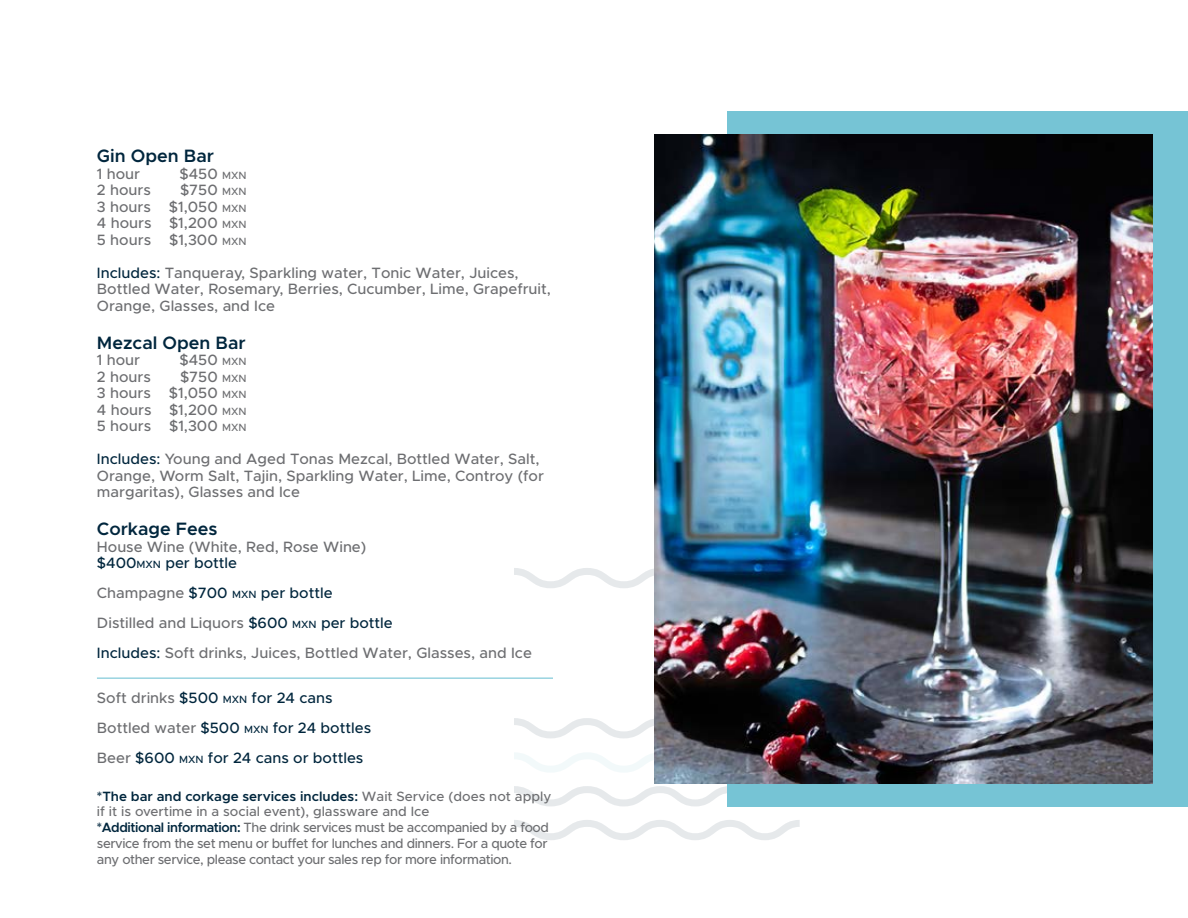
<style>
.page{position:relative;width:1188px;height:918px;background:#fff}
.page>*{position:absolute;margin:0;border:0;box-sizing:border-box;transform-origin:0 0}
.t1{font:600 18px "Metropolis";color:#00263d}
.t2{font:500 15px/16.5px "Metropolis";color:#6d6e71}
.t3{font:500 15px/30px "Metropolis";color:#00263d}
.t4{font:500 13.5px/15.8px "Metropolis";letter-spacing:-.03em;color:#6d6e71}
.s1{font-size:10.5px}
.s2{color:#00263d}
.s3{font-size:10.5px;color:#00263d}
.s4{color:#6d6e71}
.s5{font-weight:600;color:#00263d}
</style>
<div class="page">
<svg style="left:514px;top:718px;width:140px;height:20px"></svg>
<svg style="left:514px;top:753px;width:140px;height:19px"></svg>
<svg style="left:514px;top:786px;width:213px;height:20px"></svg>
<svg style="left:514px;top:820px;width:286px;height:20px"></svg>
<svg style="left:514px;top:568px;width:140px;height:20px"></svg>
<div style="left:727px;top:111px;width:461px;height:696px;background:#76c4d5"></div>
<img style="left:654px;top:135px;width:498px;height:648px">
<hr style="left:97px;top:678px;width:456px;height:1px;background:#76c4d5">
<p class="t1" style="left:97px;top:145px;width:119px">Gin Open Bar</p>
<p class="t2" style="left:97px;top:165px;width:45px">1 hour</p>
<p class="t2" style="left:180px;top:165px;width:69px">$450 <span class="s1">MXN</span></p>
<p class="t2" style="left:97px;top:182px;width:56px">2 hours</p>
<p class="t2" style="left:97px;top:182px;width:151px;text-align:justify;text-indent:83px">$750 <span class="s1">MXN </span>3 hours $1,050 <span class="s1">MXN </span>4 hours $1,200 <span class="s1">MXN </span>5 hours $1,300 <span class="s1">MXN</span></p>
<p class="t2" style="left:97px;top:264px;width:456px"><span class="s2">Includes:</span> Tanqueray, Sparkling water, Tonic Water, Juices,<br>Bottled Water, Rosemary, Berries, Cucumber, Lime, Grapefruit,<br>Orange, Glasses, and Ice</p>
<p class="t1" style="left:97px;top:331px;width:150px">Mezcal Open Bar</p>
<p class="t2" style="left:97px;top:352px;width:45px">1 hour</p>
<p class="t2" style="left:180px;top:352px;width:69px">$450 <span class="s1">MXN</span></p>
<p class="t2" style="left:97px;top:368px;width:56px">2 hours</p>
<p class="t2" style="left:97px;top:368px;width:151px;text-align:justify;text-indent:83px">$750 <span class="s1">MXN </span>3 hours $1,050 <span class="s1">MXN </span>4 hours $1,200 <span class="s1">MXN </span>5 hours $1,300 <span class="s1">MXN</span></p>
<p class="t2" style="left:97px;top:451px;width:449px"><span class="s2">Includes:</span> Young and Aged Tonas Mezcal, Bottled Water, Salt,<br>Orange, Worm Salt, Tajin, Sparkling Water, Lime, Controy (for margaritas), Glasses and Ice</p>
<p class="t1" style="left:97px;top:518px;width:122px">Corkage Fees</p>
<p class="t2" style="left:97px;top:538px;width:271px">House Wine (White, Red, Rose Wine) <span class="s2">$400</span><span class="s3">MXN</span> <span class="s2">per bottle</span></p>
<p class="t2" style="left:97px;top:578px;width:437px;line-height:30px">Champagne <span class="s2">$700</span> <span class="s3">MXN</span> <span class="s2">per bottle<br></span>Distilled and Liquors <span class="s2">$600</span> <span class="s3">MXN</span> <span class="s2">per bottle<br>Includes:</span> Soft drinks, Juices, Bottled Water, Glasses, and Ice</p>
<p class="t3" style="left:97px;top:683px;width:276px"><span class="s4">Soft drinks</span> $500 <span class="s1">MXN</span> for 24 cans<br><span class="s4">Bottled water</span> $500 <span class="s1">MXN</span> for 24 bottles<br><span class="s4">Beer</span> $600 <span class="s1">MXN</span> for 24 cans or bottles</p>
<p class="t4" style="left:97px;top:788px;width:456px"><span class="s5">*The bar and corkage services includes:</span> Wait Service (does not apply if it is overtime in a social event), glassware and Ice<br><span class="s5">*Additional information:</span> The drink services must be accompanied by a food service from the set menu or buffet for lunches and dinners. For a quote for any other service, please contact your sales rep for more information.</p>
</div>
